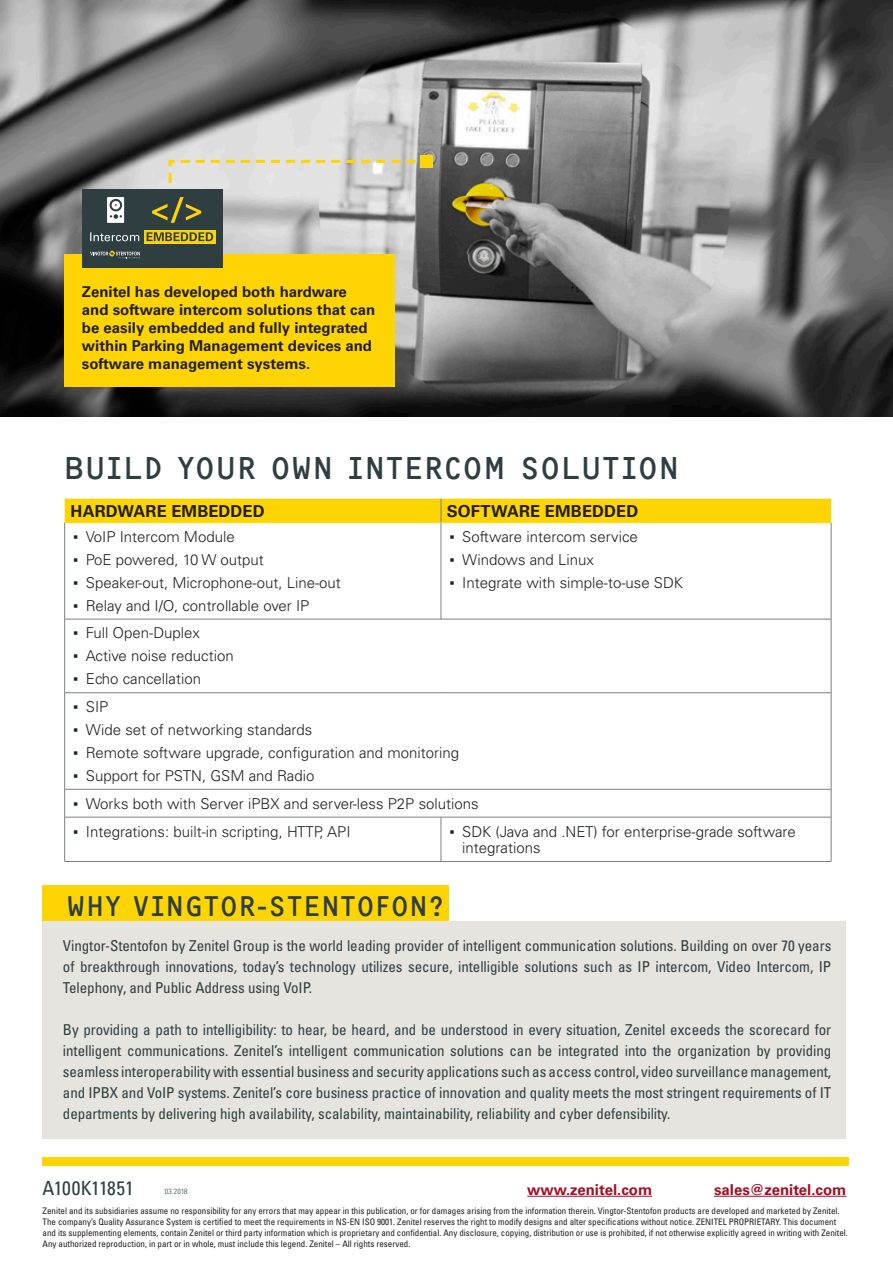
<style>
.page{position:relative;width:893px;height:1263px;background:#fff}
.page>*{position:absolute;margin:0;border:0;box-sizing:border-box;transform-origin:0 0}
.Heading_2{font:32.7px "OCRF Offc";letter-spacing:-.01em;color:#2e3e41}
.TITLE_2_-_24pt_OCR{font:29.55px "OCRF Offc";letter-spacing:-.01em;color:#2e3e41}
.Art_nr{font:condensed 19.5px "Univers LT Std";letter-spacing:-.015em;color:#2e3e41}
.TITLE_SMALL_3_-_11pt{font:700 16.5px "Univers LT Std";letter-spacing:.005em;color:#231f20}
.Text_10pt_condenced{font:condensed 15px/21px "Univers LT Std";letter-spacing:-.005em;color:#2e3e41;text-align:justify}
.t1{font:300 15px/16.5px "Univers LT Std";color:#231f20}
.Text2_10pt_light{font:700 15px/18px "Univers LT Std";color:#231f20}
.contact{font:700 15px "Univers LT Std";color:#a10e27}
.t2{font:condensed 9px/10.8px "Univers LT Std";color:#231f20}
.Date{font:300 condensed 7.5px "Univers LT Std";letter-spacing:.03em;color:#2e3e41}
.s1{font-family:"Arial";font-weight:400}
</style>
<div class="page">
<div style="left:43px;top:1157px;width:806px;height:9px;background:#fed503"></div>
<hr style="left:714px;top:1196px;width:132px;height:1px;background:#a10e27">
<hr style="left:527px;top:1196px;width:125px;height:1px;background:#a10e27">
<div style="left:43px;top:885px;width:406px;height:36px;background:#fed503"></div>
<div style="left:43px;top:921px;width:803px;height:218px;background:#e6e4df"></div>
<div style="left:65px;top:499px;width:766px;height:23px;background:#fed503"></div>
<hr style="left:64px;top:523px;width:1px;height:96px;background:#7c817e">
<hr style="left:441px;top:523px;width:1px;height:96px;background:#7c817e">
<hr style="left:831px;top:523px;width:1px;height:96px;background:#7c817e">
<hr style="left:64px;top:619px;width:377px;height:1px;background:#7c817e">
<hr style="left:64px;top:619px;width:1px;height:73px;background:#7c817e">
<hr style="left:441px;top:619px;width:390px;height:1px;background:#7c817e">
<hr style="left:831px;top:619px;width:1px;height:73px;background:#7c817e">
<hr style="left:64px;top:692px;width:377px;height:1px;background:#7c817e">
<hr style="left:64px;top:693px;width:1px;height:96px;background:#7c817e">
<hr style="left:441px;top:692px;width:390px;height:1px;background:#7c817e">
<hr style="left:831px;top:693px;width:1px;height:96px;background:#7c817e">
<hr style="left:64px;top:789px;width:377px;height:1px;background:#7c817e">
<svg style="left:64px;top:789px;width:1px;height:28px"></svg>
<hr style="left:441px;top:789px;width:390px;height:1px;background:#7c817e">
<svg style="left:831px;top:789px;width:1px;height:28px"></svg>
<hr style="left:64px;top:817px;width:377px;height:1px;background:#7c817e">
<hr style="left:64px;top:817px;width:1px;height:44px;background:#7c817e">
<hr style="left:441px;top:817px;width:390px;height:1px;background:#7c817e">
<hr style="left:441px;top:817px;width:1px;height:44px;background:#7c817e">
<hr style="left:831px;top:817px;width:1px;height:44px;background:#7c817e">
<hr style="left:64px;top:861px;width:377px;height:1px;background:#7c817e">
<hr style="left:441px;top:861px;width:390px;height:1px;background:#7c817e">
<hr style="left:64px;top:522px;width:377px;height:1px;background:#fed503">
<hr style="left:441px;top:522px;width:390px;height:1px;background:#fed503">
<img style="left:0;top:0;width:893px;height:417px">
<div style="left:420px;top:155px;width:12px;height:12px;background:#fed503"></div>
<div style="left:64px;top:254px;width:331px;height:133px;background:#fed503"></div>
<div style="left:82px;top:189px;width:140px;height:79px;background:#2e3e41"></div>
<svg style="left:152px;top:158px;width:277px;height:65px;background:#b9b9b0"></svg>
<svg style="left:144px;top:230px;width:71px;height:13px"></svg>
<svg style="left:147px;top:232px;width:66px;height:9px"></svg>
<svg style="left:90px;top:250px;width:50px;height:8px"></svg>
<svg style="left:90px;top:232px;width:49px;height:9px"></svg>
<svg style="left:107px;top:197px;width:17px;height:26px"></svg>
<p class="Text2_10pt_light" style="left:82px;top:283px;width:295px">Zenitel has developed both hardware and software intercom solutions that can be easily embedded and fully integrated within Parking Management devices and software management systems.</p>
<p class="Heading_2" style="left:64px;top:447px;width:617px">BUILD YOUR OWN INTERCOM SOLUTION</p>
<p class="TITLE_SMALL_3_-_11pt" style="left:71px;top:501px;width:195px">HARDWARE EMBEDDED</p>
<p class="TITLE_SMALL_3_-_11pt" style="left:447px;top:501px;width:193px">SOFTWARE EMBEDDED</p>
<p class="t1" style="left:73px;top:528px;width:163px"><span class="s1">▪</span> VoIP Intercom Module</p>
<p class="t1" style="left:73px;top:551px;width:192px"><span class="s1">▪</span> PoE powered, 10 W output</p>
<p class="t1" style="left:73px;top:574px;width:269px"><span class="s1">▪</span> Speaker-out, Microphone-out, Line-out</p>
<p class="t1" style="left:73px;top:597px;width:238px"><span class="s1">▪</span> Relay and I/O, controllable over IP</p>
<p class="t1" style="left:449px;top:528px;width:190px"><span class="s1">▪</span> Software intercom service</p>
<p class="t1" style="left:449px;top:551px;width:146px"><span class="s1">▪</span> Windows and Linux</p>
<p class="t1" style="left:449px;top:574px;width:235px"><span class="s1">▪</span> Integrate with simple-to-use SDK</p>
<p class="t1" style="left:73px;top:625px;width:128px"><span class="s1">▪</span> Full Open-Duplex</p>
<p class="t1" style="left:73px;top:648px;width:162px"><span class="s1">▪</span> Active noise reduction</p>
<p class="t1" style="left:73px;top:671px;width:129px"><span class="s1">▪</span> Echo cancellation</p>
<p class="t1" style="left:73px;top:698px;width:37px"><span class="s1">▪</span> SIP</p>
<p class="t1" style="left:73px;top:721px;width:241px"><span class="s1">▪</span> Wide set of networking standards</p>
<p class="t1" style="left:73px;top:744px;width:388px"><span class="s1">▪</span> Remote software upgrade, configuration and monitoring</p>
<p class="t1" style="left:73px;top:767px;width:243px"><span class="s1">▪</span> Support for PSTN, GSM and Radio</p>
<p class="t1" style="left:73px;top:795px;width:407px"><span class="s1">▪</span> Works both with Server iPBX and server-less P2P solutions</p>
<p class="t1" style="left:73px;top:823px;width:279px"><span class="s1">▪</span> Integrations: built-in scripting, HTTP, API</p>
<p class="t1" style="left:462px;top:823px;width:335px;text-indent:-13px"><span class="s1">▪</span> SDK (Java and .NET) for enterprise-grade software integrations</p>
<p class="TITLE_2_-_24pt_OCR" style="left:67px;top:887px;width:378px">WHY VINGTOR-STENTOFON?</p>
<p class="Text_10pt_condenced" style="left:63px;top:935px;width:770px">Vingtor-Stentofon by Zenitel Group is the world leading provider of intelligent communication solutions. Building on over 70 years of breakthrough innovations, today’s technology utilizes secure, intelligible solutions such as IP intercom, Video Intercom, IP Telephony, and Public Address using VoIP.</p>
<p class="Text_10pt_condenced" style="left:63px;top:1019px;width:770px">By providing a path to intelligibility: to hear, be heard, and be understood in every situation, Zenitel exceeds the scorecard for intelligent communications. Zenitel’s intelligent communication solutions can be integrated into the organization by providing seamless interoperability with essential business and security applications such as access control, video surveillance management, and IPBX and VoIP systems. Zenitel’s core business practice of innovation and quality meets the most stringent requirements of IT departments by delivering high availability, scalability, maintainability, reliability and cyber defensibility.</p>
<p class="Art_nr" style="left:43px;top:1175px;width:93px">A100K11851</p>
<p class="Date" style="left:165px;top:1186px;width:24px">03.2018</p>
<p class="contact" style="left:527px;top:1181px;width:126px">www.zenitel.com</p>
<p class="contact" style="left:714px;top:1181px;width:134px">sales@zenitel.com</p>
<p class="t2" style="left:43px;top:1206px;width:807px">Zenitel and its subsidiaries assume no responsibility for any errors that may appear in this publication, or for damages arising from the information therein. Vingtor-Stentofon products are developed and marketed by Zenitel.<br>The company’s Quality Assurance System is certified to meet the requirements in NS-EN ISO 9001. Zenitel reserves the right to modify designs and alter specifications without notice. ZENITEL PROPRIETARY. This document and its supplementing elements, contain Zenitel or third party information which is proprietary and confidential. Any disclosure, copying, distribution or use is prohibited, if not otherwise explicitly agreed in writing with Zenitel.<br>Any authorized reproduction, in part or in whole, must include this legend. Zenitel – All rights reserved.</p>
</div>
